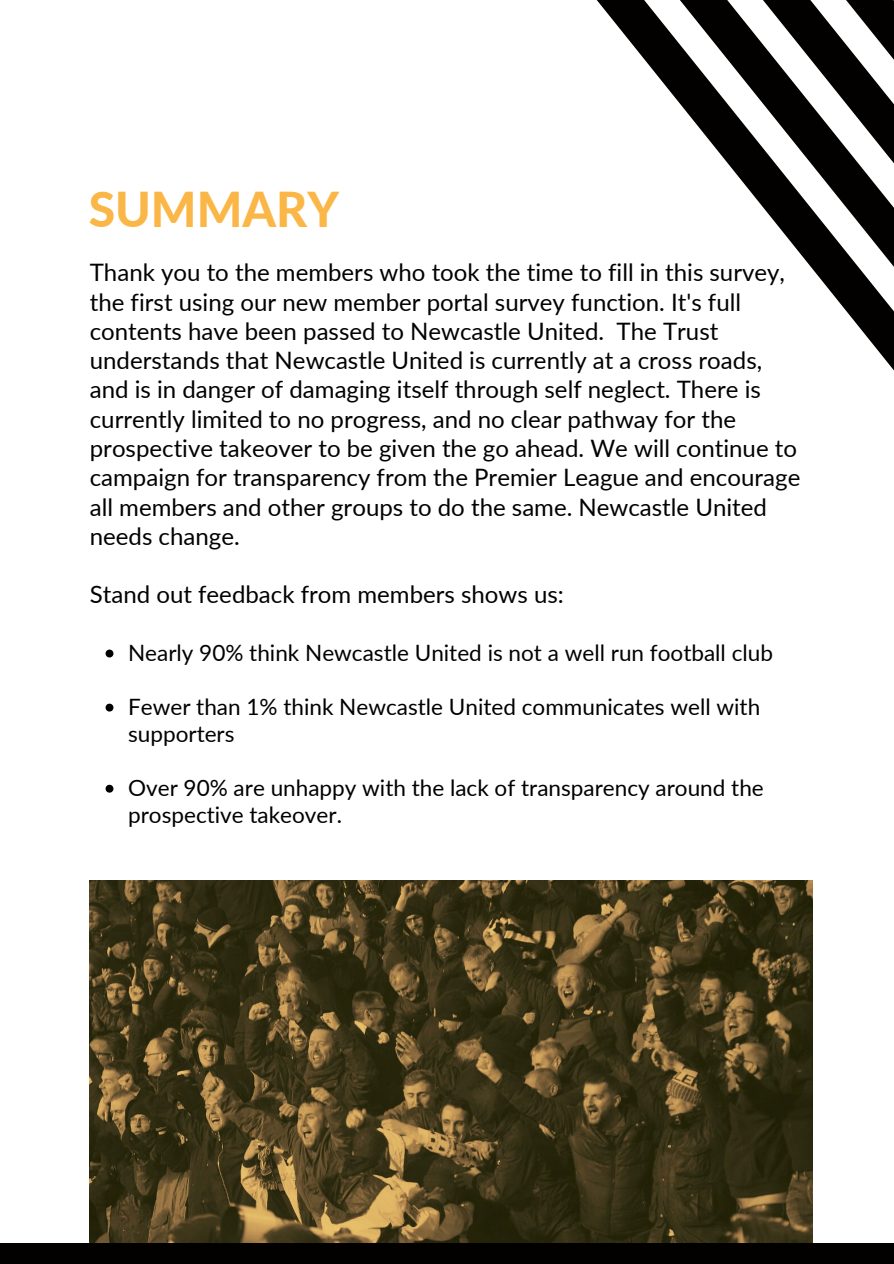
<style>
.page{position:relative;width:894px;height:1264px;background:#fff}
.page>*{position:absolute;margin:0;border:0;box-sizing:border-box;transform-origin:0 0}
.t1{font:800 48px "Lato";color:#fab747}
.t2{font:24px/29.2px "Lato";color:#030000}
.t3{font:22.5px/27px "Lato";color:#000}
.t4{font:22.5px "Lato";color:#030000}
</style>
<div class="page">
<img style="left:90px;top:880px;width:721px;height:362px">
<div style="left:0;top:1242px;width:893px;height:21px;background:#030000"></div>
<svg style="left:855px;top:322px;width:38px;height:41px;fill:#030000"></svg>
<svg style="left:823px;top:282px;width:70px;height:40px;fill:#030000"></svg>
<svg style="left:597px;top:0;width:296px;height:282px"></svg>
<svg style="left:105px;top:649px;width:8px;height:8px"></svg>
<svg style="left:105px;top:703px;width:8px;height:8px"></svg>
<svg style="left:105px;top:784px;width:8px;height:8px"></svg>
<h1 class="t1" style="left:89px;top:179px;width:252px">SUMMARY</h1>
<p class="t2" style="left:90px;top:257px;width:711px">Thank you to the members who took the time to fill in this survey, the first using our new member portal survey function. It's full contents have been passed to Newcastle United. The Trust understands that Newcastle United is currently at a cross roads, and is in danger of damaging itself through self neglect. There is currently limited to no progress, and no clear pathway for the prospective takeover to be given the go ahead. We will continue to campaign for transparency from the Premier League and encourage all members and other groups to do the same. Newcastle United needs change.</p>
<p class="t2" style="left:90px;top:579px;width:475px">Stand out feedback from members shows us:</p>
<p class="t4" style="left:128px;top:638px;width:646px">Nearly 90% think Newcastle United is not a well run football club</p>
<p class="t3" style="left:128px;top:692px;width:633px">Fewer than 1% think Newcastle United communicates well with supporters</p>
<p class="t3" style="left:128px;top:773px;width:637px">Over 90% are unhappy with the lack of transparency around the prospective takeover.</p>
</div>
